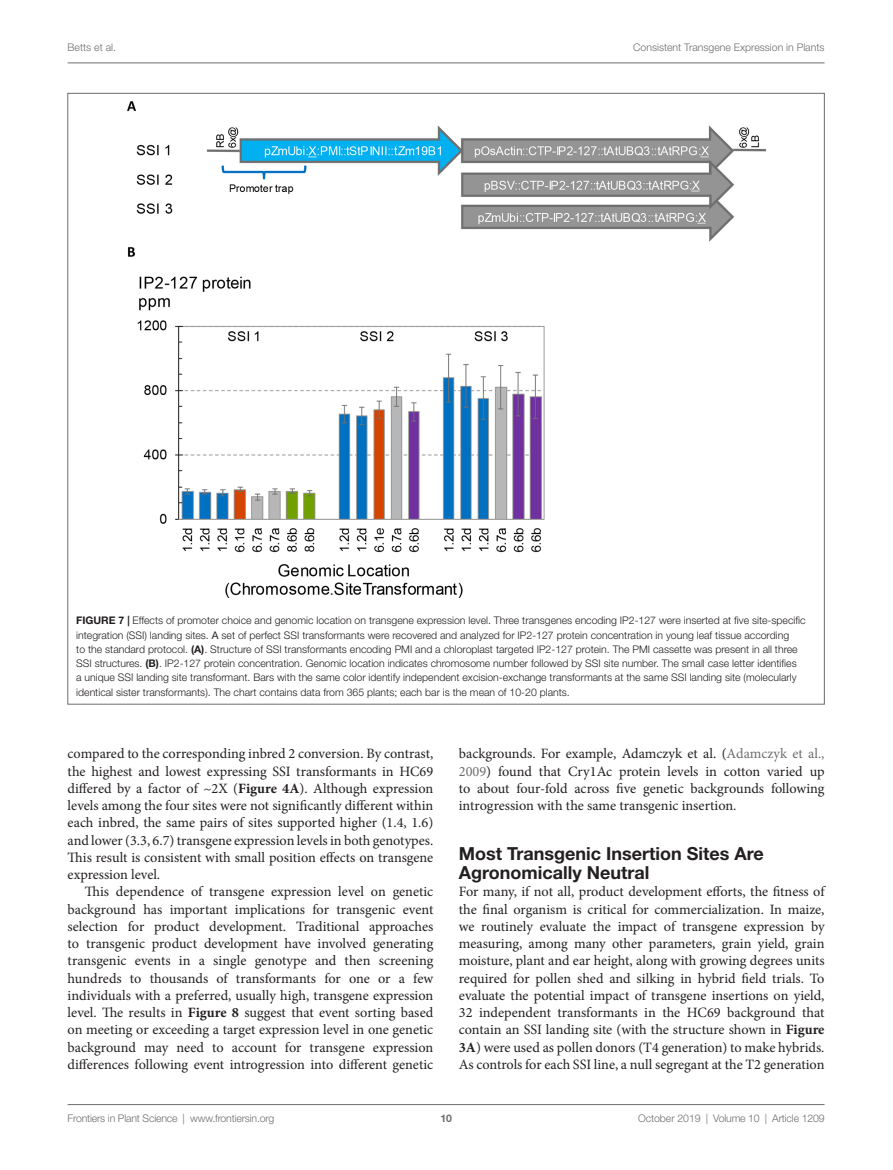
<style>
.page{position:relative;width:893px;height:1170px;background:#fff}
.page>*{position:absolute;margin:0;border:0;box-sizing:border-box;transform-origin:0 0}
._2{font:700 18px/18.8px "Helvetica Neue LT Std";color:#231f20}
.T1{font:14.25px/17.2px "Minion Pro";color:#231f20;text-align:justify}
.T{font:14.25px/17.2px "Minion Pro";color:#231f20;text-align:justify}
.FC{font:300 10.5px/14.2px "Helvetica Neue LT Std";color:#231f20}
.t1{font:300 10.5px "Helvetica Neue LT Std";letter-spacing:-.015em;color:#6c6d70}
.t2{font:700 10.5px "Helvetica Neue LT Std";color:#6c6d70}
.s1{font-weight:700}
.s2{font-weight:400}
.s3{color:#6c6d70}
</style>
<div class="page">
<hr style="left:68px;top:63px;width:756px;height:1px;background:#6c6d70">
<hr style="left:68px;top:1104px;width:756px;height:1px;background:#6c6d70">
<img style="left:127px;top:102px;width:638px;height:495px">
<p class="t1" style="left:68px;top:41px;width:50px">Betts et al.</p>
<p class="t1" style="left:633px;top:41px;width:193px">Consistent Transgene Expression in Plants</p>
<p class="FC" style="left:76px;top:613px;width:731px"><span class="s1">FIGURE 7 |</span> Effects of promoter choice and genomic location on transgene expression level. Three transgenes encoding IP2-127 were inserted at five site-specific integration (SSI) landing sites. <span class="s2">A</span> set of perfect SSI transformants were recovered and analyzed for IP2-127 protein concentration in young leaf tissue according<br>to the standard protocol. <span class="s1">(A)</span>. Structure of SSI transformants encoding PMI and a chloroplast targeted IP2-127 protein. The PMI cassette was present in all three SSI structures. <span class="s1">(B)</span>. IP2-127 protein concentration. Genomic location indicates chromosome number followed by SSI site number. The small case letter identifies<br>a unique SSI landing site transformant. Bars with the same color identify independent excision-exchange transformants at the same SSI landing site (molecularly identical sister transformants). The chart contains data from 365 plants; each bar is the mean of 10-20 plants.</p>
<p class="T1" style="left:68px;top:745px;width:367px">compared to the corresponding inbred 2 conversion. By contrast, the highest and lowest expressing SSI transformants in HC69 differed by a factor of ~2X (<span class="s1">Figure 4A</span>). Although expression levels among the four sites were not significantly different within each inbred, the same pairs of sites supported higher (1.4, 1.6) and lower (3.3, 6.7) transgene expression levels in both genotypes.<br>This result is consistent with small position effects on transgene expression level.</p>
<p class="T" style="left:68px;top:883px;width:367px;text-indent:17px">This dependence of transgene expression level on genetic background has important implications for transgenic event selection for product development. Traditional approaches to transgenic product development have involved generating transgenic events in a single genotype and then screening hundreds to thousands of transformants for one or a few individuals with a preferred, usually high, transgene expression level. The results in <span class="s1">Figure 8</span> suggest that event sorting based on meeting or exceeding a target expression level in one genetic background may need to account for transgene expression differences following event introgression into different genetic</p>
<p class="T" style="left:459px;top:745px;width:367px">backgrounds. For example, Adamczyk et al. (<span class="s3">Adamczyk et al., 2009</span>) found that Cry1Ac protein levels in cotton varied up to about four-fold across five genetic backgrounds following introgression with the same transgenic insertion.</p>
<p class="_2" style="left:459px;top:844px;width:306px">Most Transgenic Insertion Sites Are<br>Agronomically Neutral</p>
<p class="T1" style="left:459px;top:883px;width:367px">For many, if not all, product development efforts, the fitness of the final organism is critical for commercialization. In maize, we routinely evaluate the impact of transgene expression by measuring, among many other parameters, grain yield, grain moisture, plant and ear height, along with growing degrees units required for pollen shed and silking in hybrid field trials. To evaluate the potential impact of transgene insertions on yield, 32 independent transformants in the HC69 background that contain an SSI landing site (with the structure shown in <span class="s1">Figure 3A</span>) were used as pollen donors (T4 generation) to make hybrids.<br>As controls for each SSI line, a null segregant at the T2 generation</p>
<p class="t1" style="left:68px;top:1111px;width:208px">Frontiers in Plant Science | www.frontiersin.org</p>
<p class="t2" style="left:440px;top:1111px;width:13px">10</p>
<p class="t1" style="left:638px;top:1111px;width:188px">October 2019 | Volume 10 | Article 1209</p>
</div>
